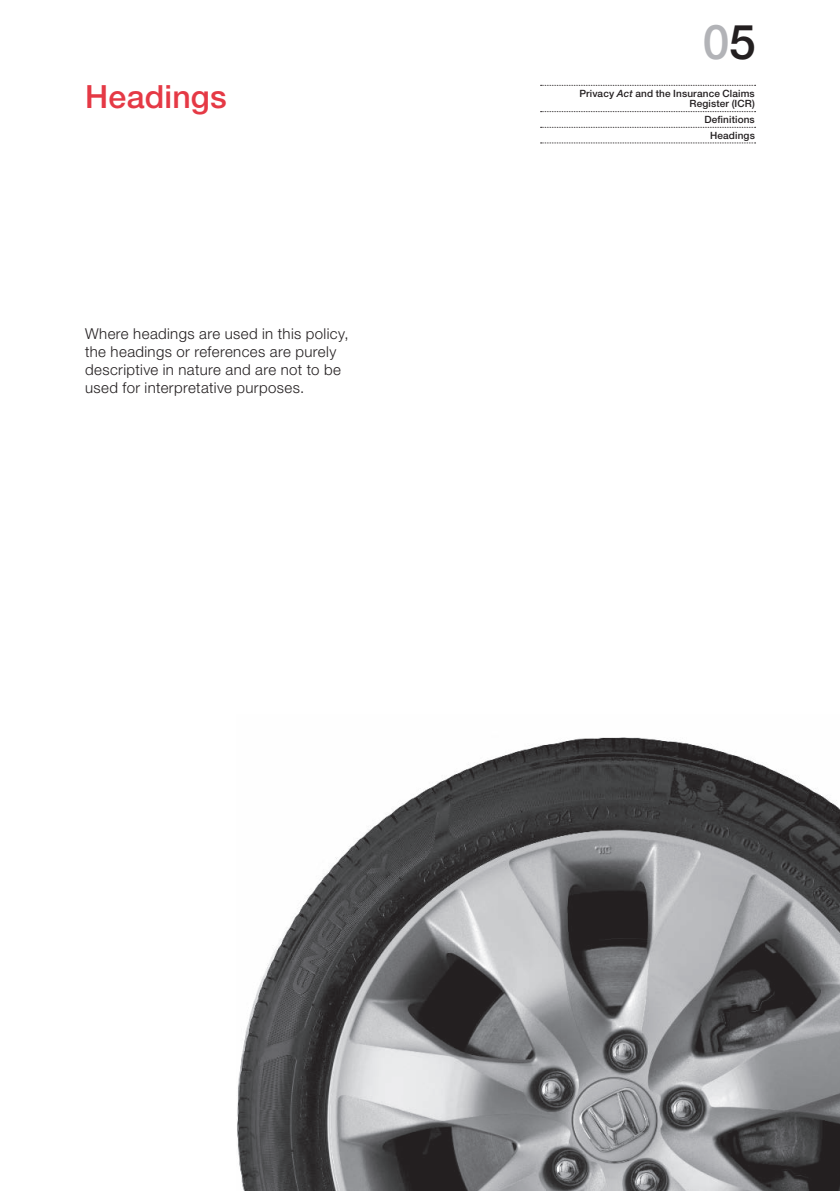
<style>
.page{position:relative;width:840px;height:1191px;background:#fff}
.page>*{position:absolute;margin:0;border:0;box-sizing:border-box;transform-origin:0 0}
.t1{font:500 48px "Helvetica Neue LT Std";color:#b2b3b7}
.Large_Red_Heading{font:500 32px "Helvetica Neue LT Std";letter-spacing:.005em;color:#e53945}
.Body_Text{font:300 15px/18px "Helvetica Neue LT Std";letter-spacing:.025em;color:#231f20}
.Small_Menu{font:500 10px/10px "Helvetica Neue LT Std";letter-spacing:.015em;color:#231f20;text-align:right}
.s1{color:#231f20}
.s2{font-family:"Helvetica Neue";font-style:italic}
</style>
<div class="page">
<svg style="left:540px;top:143px;width:215px;height:1px"></svg>
<svg style="left:540px;top:111px;width:215px;height:1px"></svg>
<svg style="left:540px;top:85px;width:215px;height:1px"></svg>
<svg style="left:540px;top:127px;width:215px;height:1px"></svg>
<img style="left:237px;top:737px;width:602px;height:454px">
<p class="Large_Red_Heading" style="left:85px;top:77px;width:143px">Headings</p>
<p class="Body_Text" style="left:85px;top:324px;width:265px">Where headings are used in this policy, the headings or references are purely descriptive in nature and are not to be used for interpretative purposes.</p>
<h1 class="t1" style="left:702px;top:14px;width:55px">0<span class="s1">5</span></h1>
<p class="Small_Menu" style="left:579px;top:89px;width:177px">Privacy <span class="s2">Act</span> and the Insurance Claims<br>Register (ICR)</p>
<p class="Small_Menu" style="left:704px;top:114px;width:52px">Definitions</p>
<p class="Small_Menu" style="left:709px;top:130px;width:46px">Headings</p>
</div>
